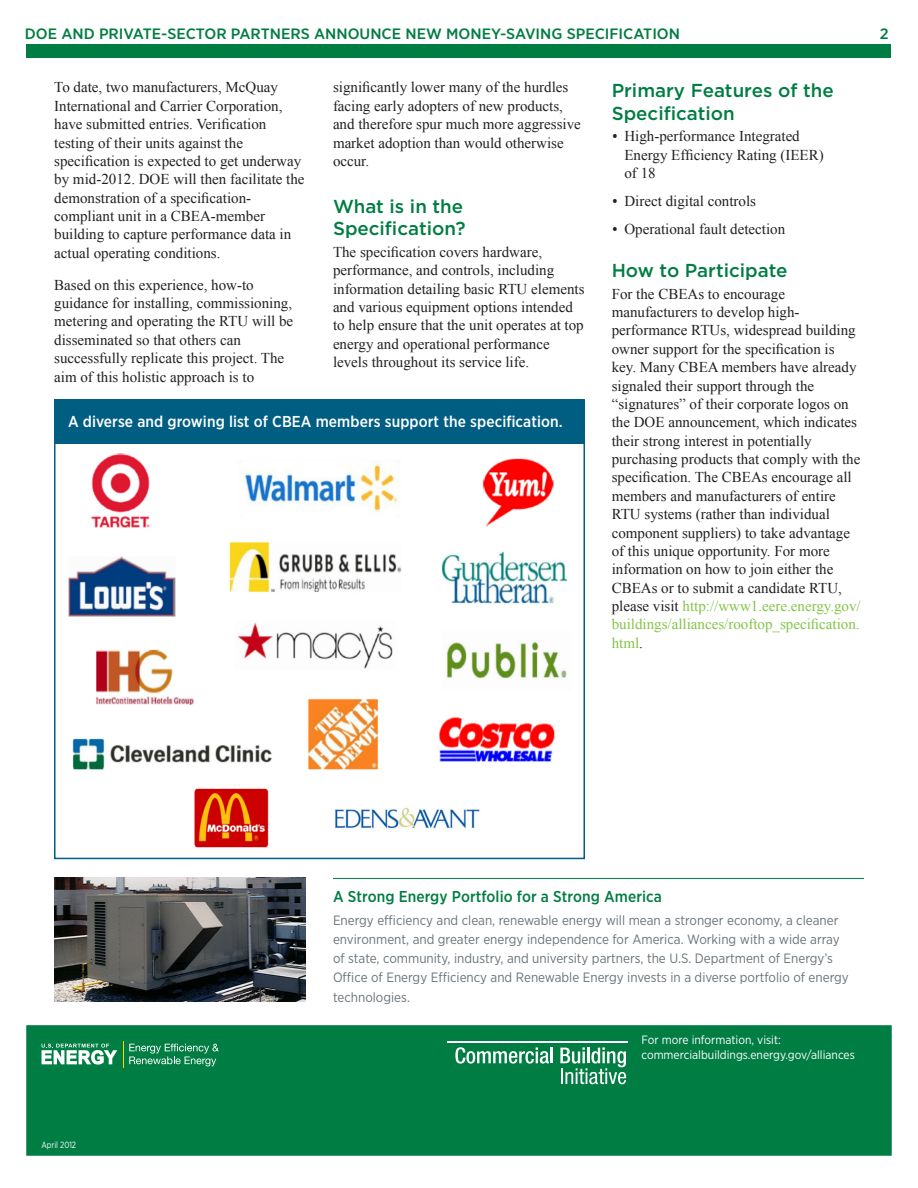
<style>
.page{position:relative;width:918px;height:1188px;background:#fff}
.page>*{position:absolute;margin:0;border:0;box-sizing:border-box;transform-origin:0 0}
.subhead_1{font:500 18.75px/22.5px "Gotham";color:#007d43}
.subhead_2{font:500 15.75px "Gotham Narrow";letter-spacing:.005em;color:#fff}
.subhead_2-2{font:500 15.75px "Gotham Narrow";letter-spacing:.005em;color:#007d43}
.body_text{font:15px/18.3px "Times New Roman";color:#231f20}
.body_text_bullets{font:15px/18.3px "Times New Roman";color:#231f20}
.program_name_page_2{font:500 15px "Gotham Narrow";color:#007d43;scale:1.1 1}
.t1{font:13.5px/19.2px "Gotham Narrow";color:#6a747b}
.caption_reverse{font:12px/15px "Gotham Narrow";color:#fff}
.t2{font:9px "Gotham Narrow";color:#fff;scale:.9 1}
.s1{font-family:"Gotham Narrow";font-weight:500;font-size:14.25px}
.s2{color:#83c447}
</style>
<div class="page">
<div style="left:26px;top:1025px;width:866px;height:131px;background:#007d43;border:2px solid #007d43"></div>
<div style="left:26px;top:45px;width:865px;height:13px;background:#007d43"></div>
<svg style="left:42px;top:1044px;width:75px;height:21px"></svg>
<svg style="left:123px;top:1041px;width:96px;height:26px"></svg>
<svg style="left:455px;top:1047px;width:94px;height:17px"></svg>
<hr style="left:550px;top:1048px;width:3px;height:15px;background:#fff">
<svg style="left:560px;top:1047px;width:66px;height:37px"></svg>
<hr style="left:447px;top:1041px;width:180px;height:1px;background:#fff">
<div style="left:54px;top:399px;width:530px;height:45px;background:#005e82"></div>
<img style="left:54px;top:877px;width:252px;height:125px">
<hr style="left:333px;top:878px;width:531px;height:1px;background:#007d43">
<div style="left:54px;top:399px;width:531px;height:460px;border:2px solid #005e82"></div>
<img style="left:68px;top:453px;width:500px;height:395px">
<p class="program_name_page_2" style="left:25px;top:24px;width:597px">DOE AND PRIVATE-SECTOR PARTNERS ANNOUNCE NEW MONEY-SAVING SPECIFICATION</p>
<p class="program_name_page_2" style="left:880px;top:24px;width:10px">2</p>
<p class="body_text" style="left:54px;top:78px;width:252px">To date, two manufacturers, McQuay International and Carrier Corporation, have submitted entries. Verification testing of their units against the specification is expected to get underway by mid-2012. DOE will then facilitate the demonstration of a specification&shy;compliant unit in a CBEA-member building to capture performance data in actual operating conditions.</p>
<p class="body_text" style="left:54px;top:275px;width:241px">Based on this experience, how-to guidance for installing, commissioning, metering and operating the RTU will be disseminated so that others can successfully replicate this project. The aim of this holistic approach is to</p>
<p class="body_text" style="left:333px;top:78px;width:249px">significantly lower many of the hurdles facing early adopters of new products, and therefore spur much more aggressive market adoption than would otherwise occur.</p>
<p class="subhead_1" style="left:333px;top:195px;width:134px">What is in the<br>Specification?</p>
<p class="body_text" style="left:333px;top:242px;width:253px">The specification covers hardware, performance, and controls, including information detailing basic RTU elements and various equipment options intended to help ensure that the unit operates at top energy and operational performance levels throughout its service life.</p>
<p class="subhead_2" style="left:68px;top:411px;width:496px">A diverse and growing list of CBEA members support the specification.</p>
<p class="subhead_1" style="left:612px;top:79px;width:223px">Primary Features of the<br>Specification</p>
<p class="body_text_bullets" style="left:624px;top:127px;width:201px;text-indent:-13px"><span class="s1">•</span> High-performance Integrated<br>Energy Efficiency Rating (IEER) of 18</p>
<p class="body_text_bullets" style="left:612px;top:192px;width:146px"><span class="s1">•</span> Direct digital controls</p>
<p class="body_text_bullets" style="left:612px;top:220px;width:175px"><span class="s1">•</span> Operational fault detection</p>
<p class="subhead_1" style="left:612px;top:259px;width:177px">How to Participate</p>
<p class="body_text" style="left:612px;top:284px;width:251px">For the CBEAs to encourage manufacturers to develop high&shy;performance RTUs, widespread building owner support for the specification is key. Many CBEA members have already signaled their support through the “signatures” of their corporate logos on the DOE announcement, which indicates their strong interest in potentially purchasing products that comply with the specification. The CBEAs encourage all members and manufacturers of entire RTU systems (rather than individual component suppliers) to take advantage of this unique opportunity. For more information on how to join either the CBEAs or to submit a candidate RTU, please visit <span class="s2">http://www1.eere.energy.gov/ buildings/alliances/rooftop_specification. html</span>.</p>
<p class="t2" style="left:41px;top:1140px;width:40px">April 2012</p>
<p class="subhead_2-2" style="left:333px;top:887px;width:330px">A Strong Energy Portfolio for a Strong America</p>
<p class="t1" style="left:333px;top:910px;width:517px">Energy efficiency and clean, renewable energy will mean a stronger economy, a cleaner environment, and greater energy independence for America. Working with a wide array of state, community, industry, and university partners, the U.S. Department of Energy’s Office of Energy Efficiency and Renewable Energy invests in a diverse portfolio of energy technologies.</p>
<p class="caption_reverse" style="left:641px;top:1032px;width:215px">For more information, visit: commercialbuildings.energy.gov/alliances</p>
</div>
